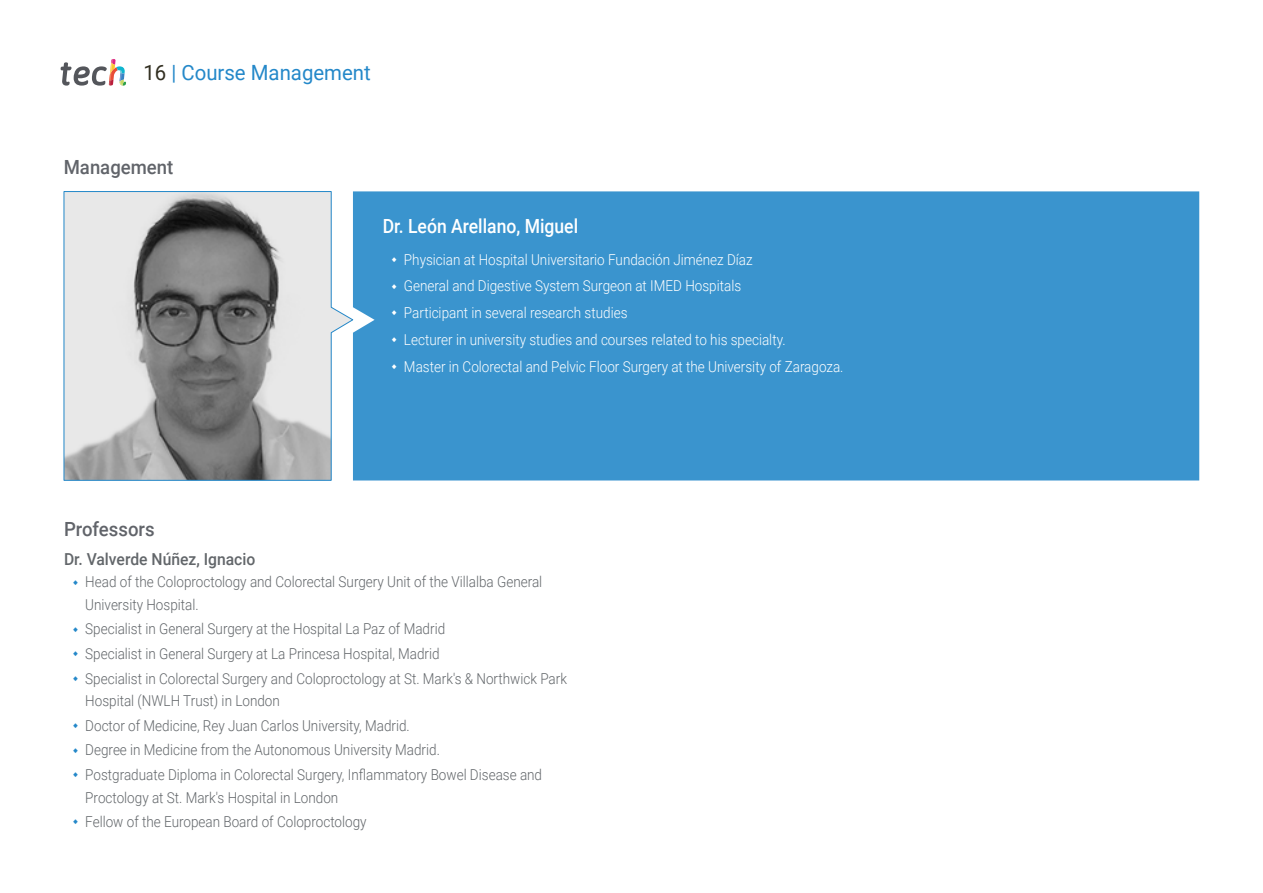
<style>
.page{position:relative;width:1263px;height:893px;background:#fff}
.page>*{position:absolute;margin:0;border:0;box-sizing:border-box;transform-origin:0 0}
.t1{font:21px "Roboto";color:#2488c9}
.t2{font:500 19.5px "Roboto";color:#fff;scale:.9 1}
.t3{font:500 19.5px "Roboto";color:#61646a;scale:.95 1}
.t4{font:500 16.5px "Roboto";color:#62666a;scale:.95 1}
.t5{font:300 15px/24.6px "Roboto";color:#62666a;scale:.9 1}
.t6{font:300 15px/26.7px "Roboto";color:#fff;scale:.9 1}
.s1{color:#312e20}
</style>
<div class="page">
<svg style="left:61px;top:59px;width:65px;height:27px"></svg>
<div style="left:353px;top:191px;width:846px;height:289px;background:#3a94ce"></div>
<svg style="left:64px;top:191px;width:289px;height:290px;background:#b0b2b2"></svg>
<svg style="left:392px;top:257px;width:5px;height:5px"></svg>
<svg style="left:392px;top:284px;width:5px;height:5px"></svg>
<svg style="left:392px;top:310px;width:5px;height:5px"></svg>
<svg style="left:392px;top:337px;width:5px;height:5px"></svg>
<svg style="left:392px;top:364px;width:5px;height:5px"></svg>
<h1 class="t1" style="left:144px;top:57px;width:229px"><span class="s1">16</span> | Course Management</h1>
<h2 class="t3" style="left:64px;top:154px;width:117px">Management</h2>
<h2 class="t2" style="left:383px;top:212px;width:219px">Dr. León Arellano, Miguel</h2>
<p class="t6" style="left:404px;top:245px;width:490px">Physician at Hospital Universitario Fundación Jiménez Díaz<br>General and Digestive System Surgeon at IMED Hospitals<br>Participant in several research studies<br>Lecturer in university studies and courses related to his specialty.<br>Master in Colorectal and Pelvic Floor Surgery at the University of Zaragoza.</p>
<h2 class="t3" style="left:64px;top:515px;width:97px">Professors</h2>
<p class="t4" style="left:64px;top:547px;width:203px">Dr. Valverde Núñez, Ignacio</p>
<p class="t5" style="left:85px;top:570px;width:509px;line-height:22.5px">Head of the Coloproctology and Colorectal Surgery Unit of the Villalba General<br>University Hospital.</p>
<p class="t5" style="left:85px;top:616px;width:537px">Specialist in General Surgery at the Hospital La Paz of Madrid<br>Specialist in General Surgery at La Princesa Hospital, Madrid<br>Specialist in Colorectal Surgery and Coloproctology at St. Mark's &amp; Northwick Park</p>
<p class="t5" style="left:85px;top:688px;width:509px">Hospital (NWLH Trust) in London<br>Doctor of Medicine, Rey Juan Carlos University, Madrid.<br>Degree in Medicine from the Autonomous University Madrid.<br>Postgraduate Diploma in Colorectal Surgery, Inflammatory Bowel Disease and</p>
<p class="t5" style="left:85px;top:784px;width:314px">Proctology at St. Mark's Hospital in London<br>Fellow of the European Board of Coloproctology</p>
</div>
